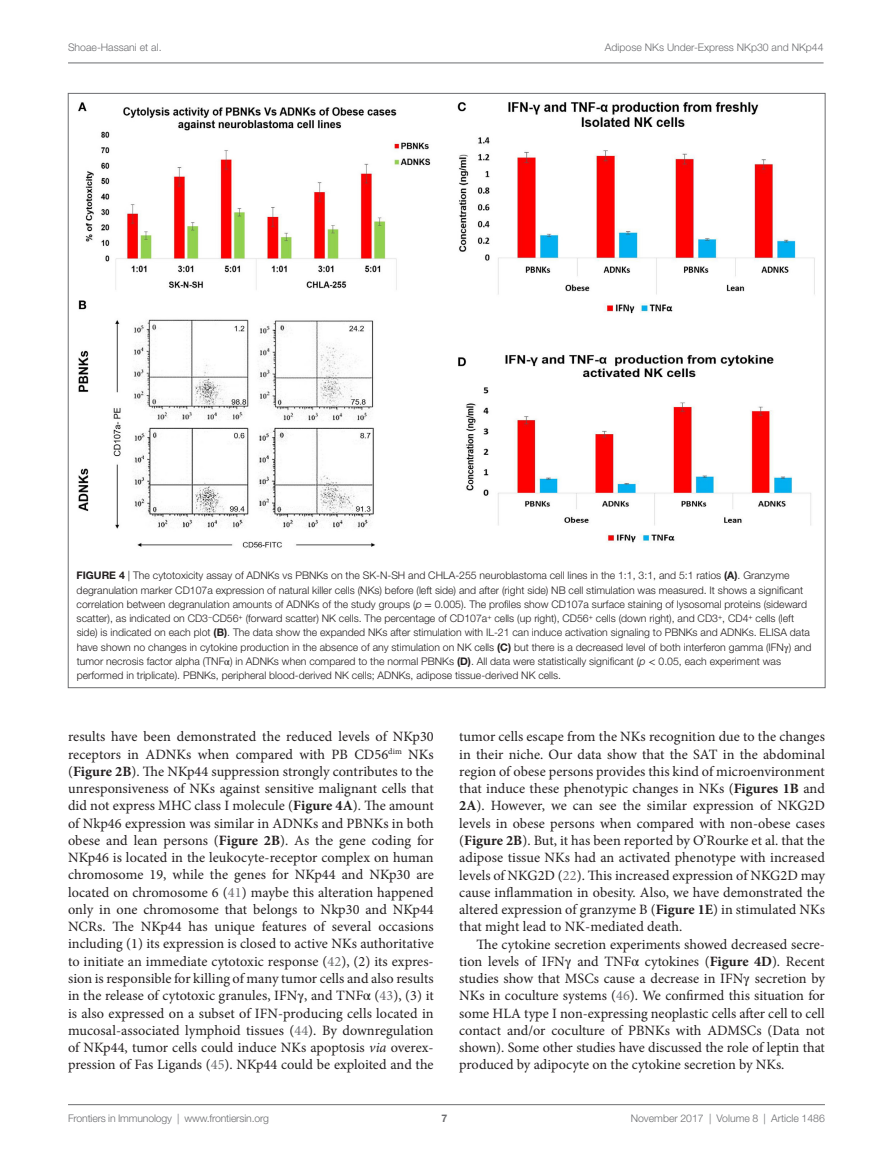
<style>
.page{position:relative;width:893px;height:1170px;background:#fff}
.page>*{position:absolute;margin:0;border:0;box-sizing:border-box;transform-origin:0 0}
.t1{font:14.25px/17.2px "Minion Pro";color:#231f20;text-align:justify}
.t2{font:300 10.5px/14.2px "Helvetica Neue LT Std";color:#231f20}
.t3{font:300 10.5px "Helvetica Neue LT Std";color:#6c6d70}
.t4{font:700 10.5px "Helvetica Neue LT Std";color:#6c6d70}
.s1{font-weight:700}
.s2{font-style:italic}
.s3{font-family:"STIX General";font-weight:400}
.s4{color:#6c6d70}
.s5{font-family:"STIX General"}
</style>
<div class="page">
<img style="left:78px;top:102px;width:737px;height:446px">
<hr style="left:68px;top:1104px;width:757px;height:1px;background:#6c6d70">
<hr style="left:68px;top:63px;width:756px;height:1px;background:#6c6d70">
<p class="t3" style="left:68px;top:41px;width:95px">Shoae-Hassani et al.</p>
<p class="t3" style="left:605px;top:41px;width:220px">Adipose NKs Under-Express NKp30 and NKp44</p>
<p class="t2" style="left:77px;top:568px;width:736px"><span class="s1">FIG URE 4</span> | The cytotoxicity assay of ADNKs vs PBNKs on the SK-N-SH and CHLA-255 neuroblastoma cell lines in the 1:1, 3:1, and 5:1 ratios <span class="s1">(A)</span>. Granzyme degranulation marker CD107a expression of natural killer cells (NKs) before (left side) and after (right side) NB cell stimulation was measured. It shows a significant correlation between degranulation amounts of ADNKs of the study groups (<span class="s2">p</span> <span class="s3">=</span> 0.005). The profiles show CD107a surface staining of lysosomal proteins (sideward scatter), as indicated on CD3<sup>−</sup>CD56<sup>+</sup> (forward scatter) NK cells. The percentage of CD107a<sup>+</sup> cells (up right), CD56<sup>+</sup> cells (down right), and CD3<sup>+</sup>, CD4<sup>+</sup> cells (left side) is indicated on each plot <span class="s1">(B)</span>. The data show the expanded NKs after stimulation with IL-21 can induce activation signaling to PBNKs and ADNKs. ELISA data have shown no changes in cytokine production in the absence of any stimulation on NK cells <span class="s1">(C)</span> but there is a decreased level of both interferon gamma (IFN<span class="s3">γ</span>) and tumor necrosis factor alpha (TNF<span class="s3">α</span>) in ADNKs when compared to the normal PBNKs <span class="s1">(D)</span>. All data were statistically significant (<span class="s2">p</span> <span class="s3">&lt;</span> 0.05, each experiment was performed in triplicate). PBNKs, peripheral blood-derived NK cells; ADNKs, adipose tissue-derived NK cells.</p>
<p class="t1" style="left:68px;top:728px;width:367px">results have been demonstrated the reduced levels of NKp30 receptors in ADNKs when compared with PB CD56<sup>dim</sup> NKs (<span class="s1">Figure 2B</span>). The NKp44 suppression strongly contributes to the unresponsiveness of NKs against sensitive malignant cells that did not express MHC class I molecule (<span class="s1">Figure 4A</span>). The amount of Nkp46 expression was similar in ADNKs and PBNKs in both obese and lean persons (<span class="s1">Figure 2B</span>). As the gene coding for NKp46 is located in the leukocyte-receptor complex on human chromosome 19, while the genes for NKp44 and NKp30 are located on chromosome 6 (<span class="s4">41</span>) maybe this alteration happened only in one chromosome that belongs to Nkp30 and NKp44<br>NCRs. The NKp44 has unique features of several occasions including (1) its expression is closed to active NKs authoritative to initiate an immediate cytotoxic response (<span class="s4">42</span>), (2) its expres&shy;sion is responsible for killing of many tumor cells and also results in the release of cytotoxic granules, IFN<span class="s5">γ</span>, and TNF<span class="s5">α</span> (<span class="s4">43</span>), (3) it is also expressed on a subset of IFN-producing cells located in mucosal-associated lymphoid tissues (<span class="s4">44</span>). By downregulation of NKp44, tumor cells could induce NKs apoptosis <span class="s2">via</span> overex&shy;pression of Fas Ligands (<span class="s4">45</span>). NKp44 could be exploited and the</p>
<p class="t1" style="left:459px;top:728px;width:367px">tumor cells escape from the NKs recognition due to the changes in their niche. Our data show that the SAT in the abdominal region of obese persons provides this kind of microenvironment that induce these phenotypic changes in NKs (<span class="s1">Figures 1B</span> and <span class="s1">2A</span>). However, we can see the similar expression of NKG2D levels in obese persons when compared with non-obese cases (<span class="s1">Figure 2B</span>). But, it has been reported by O’Rourke et al. that the adipose tissue NKs had an activated phenotype with increased levels of NKG2D (<span class="s4">22</span>). This increased expression of NKG2D may cause inflammation in obesity. Also, we have demonstrated the altered expression of granzyme B (<span class="s1">Figure 1E</span>) in stimulated NKs that might lead to NK-mediated death.</p>
<p class="t1" style="left:459px;top:935px;width:367px;text-indent:17px">The cytokine secretion experiments showed decreased secre&shy;tion levels of IFN<span class="s5">γ</span> and TNF<span class="s5">α</span> cytokines (<span class="s1">Figure 4D</span>). Recent studies show that MSCs cause a decrease in IFN<span class="s5">γ</span> secretion by NKs in coculture systems (<span class="s4">46</span>). We confirmed this situation for some HLA type I non-expressing neoplastic cells after cell to cell contact and/or coculture of PBNKs with ADMSCs (Data not shown). Some other studies have discussed the role of leptin that produced by adipocyte on the cytokine secretion by NKs.</p>
<p class="t3" style="left:68px;top:1111px;width:203px">Frontiers in Immunology | www.frontiersin.org</p>
<p class="t3" style="left:631px;top:1111px;width:196px">November 2017 | Volume 8 | Article 1486</p>
<p class="t4" style="left:441px;top:1111px;width:7px">7</p>
</div>
